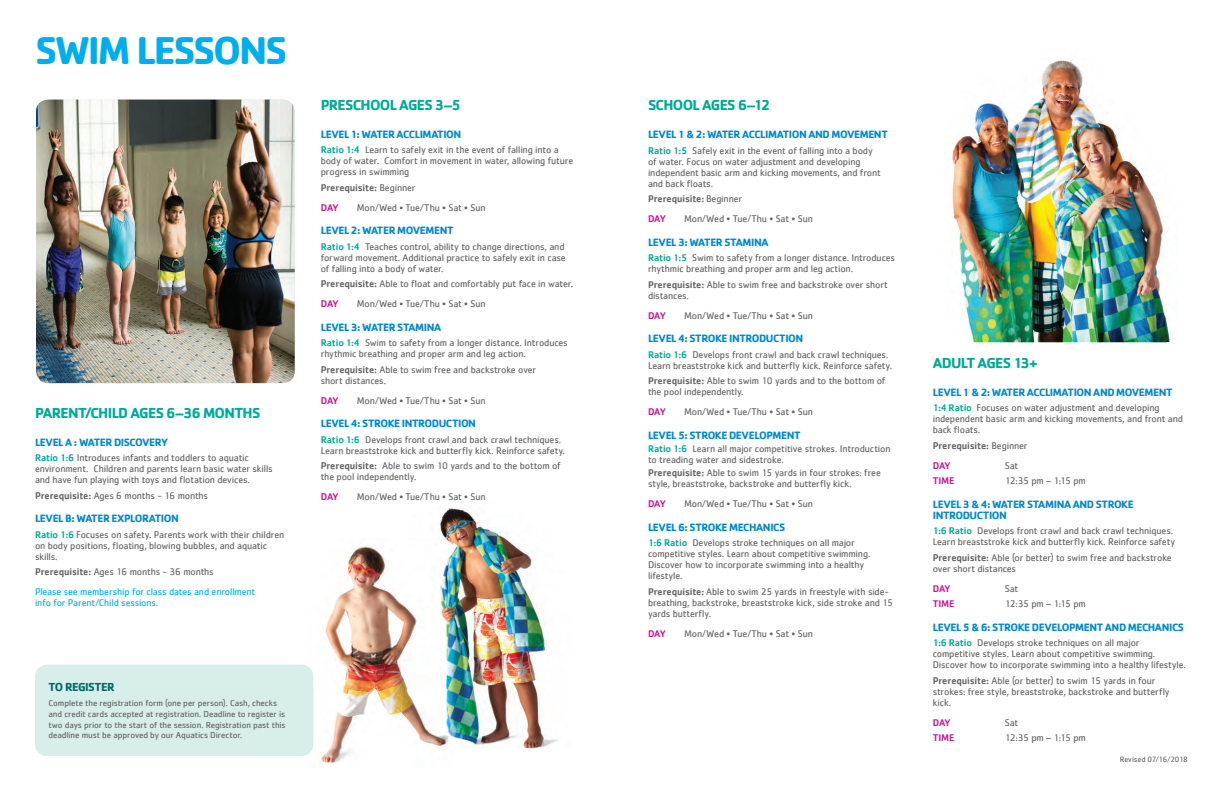
<style>
.page{position:relative;width:1224px;height:792px;background:#fff}
.page>*{position:absolute;margin:0;border:0;box-sizing:border-box;transform-origin:0 0}
.t1{font:700 40px "Cachet";letter-spacing:-.055em;color:#00aeef}
.t2{font:700 15px "Cachet";letter-spacing:-.05em;color:#00ab95}
.t3{font:700 12px "Cachet";letter-spacing:-.045em;color:#016a69}
.t4{font:700 11px/11px "Cachet";letter-spacing:-.04em;color:#0089cf}
.t5{font:10px/11px "Cachet";letter-spacing:-.015em;color:#636366}
.t6{font:10px/20px "Cachet";letter-spacing:-.015em;color:#00aeef}
.t7{font:500 10px/20px "Cachet";letter-spacing:-.015em;color:#636366}
.t8{font:500 10px "Cachet";letter-spacing:-.02em;color:#c5168c}
.t9{font:9px/10.8px "Cachet";letter-spacing:-.01em;color:#636366}
.t10{font:8px "Cachet";letter-spacing:-.015em;color:#636366}
.s1{font-weight:500;color:#00ab95}
.s2{font-weight:500}
.s3{font-weight:500;color:#636366}
.s4{color:#636366}
.s5{font-weight:400}
.s6{color:#c5168c}
.s7{font-weight:500;color:#c5168c}
</style>
<div class="page">
<img style="left:440px;top:508px;width:118px;height:241px">
<img style="left:304px;top:539px;width:150px;height:225px">
<img style="left:952px;top:60px;width:218px;height:282px">
<img style="left:36px;top:100px;width:259px;height:283px">
<div style="left:35px;top:665px;width:278px;height:91px;background:#d8eeea;border-radius:12px"></div>
<h1 class="t1" style="left:35px;top:24px;width:254px">SWIM LESSONS</h1>
<h2 class="t2" style="left:35px;top:403px;width:227px">PARENT/CHILD AGES 6–36 MONTHS</h2>
<p class="t4" style="left:35px;top:436px;width:135px">LEVEL A : WATER DISCOVERY</p>
<p class="t5" style="left:35px;top:452px;width:239px"><span class="s1">Ratio 1:6</span> Introduces infants and toddlers to aquatic environment. Children and parents learn basic water skills and have fun playing with toys and flotation devices.</p>
<p class="t5" style="left:35px;top:490px;width:175px"><span class="s2">Prerequisite:</span> Ages 6 months - 16 months</p>
<p class="t4" style="left:35px;top:513px;width:145px">LEVEL B: WATER EXPLORATION</p>
<p class="t5" style="left:35px;top:529px;width:251px"><span class="s1">Ratio 1:6</span> Focuses on safety. Parents work with their children on body positions, floating, blowing bubbles, and aquatic skills.</p>
<p class="t6" style="left:35px;top:562px;width:222px"><span class="s3">Prerequisite:</span> <span class="s4">Ages 16 months - 36 months<br></span>Please see membership for class dates and enrollment</p>
<p class="t6" style="left:35px;top:593px;width:125px">info for Parent/Child sessions.</p>
<p class="t3" style="left:48px;top:679px;width:68px">TO REGISTER</p>
<p class="t9" style="left:48px;top:697px;width:239px">Complete the registration form (one per person). Cash, checks and credit cards accepted at registration. Deadline to register is two days prior to the start of the session. Registration past this deadline must be approved by our Aquatics Director.</p>
<h2 class="t2" style="left:321px;top:95px;width:142px">PRESCHOOL AGES 3–5</h2>
<p class="t4" style="left:321px;top:128px;width:142px">LEVEL 1: WATER ACCLIMATION</p>
<p class="t5" style="left:321px;top:144px;width:254px"><span class="s1">Ratio 1:4</span> Learn to safely exit in the event of falling into a body of water. Comfort in movement in water, allowing future progress in swimming</p>
<p class="t7" style="left:321px;top:177px;width:96px">Prerequisite: <span class="s5">Beginner<br></span><span class="s6">DAY</span></p>
<p class="t5" style="left:357px;top:202px;width:130px">Mon/Wed • Tue/Thu • Sat • Sun</p>
<p class="t4" style="left:321px;top:225px;width:134px">LEVEL 2: WATER MOVEMENT</p>
<p class="t5" style="left:321px;top:241px;width:247px;text-align:justify"><span class="s1">Ratio 1:4</span> Teaches control, ability to change directions, and forward movement. Additional practice to safely exit in case of falling into a body of water.</p>
<p class="t5" style="left:321px;top:274px;width:254px;line-height:20px"><span class="s2">Prerequisite:</span> Able to float and comfortably put face in water.<br><span class="s7">DAY</span></p>
<p class="t5" style="left:357px;top:298px;width:130px">Mon/Wed • Tue/Thu • Sat • Sun</p>
<p class="t4" style="left:321px;top:321px;width:122px">LEVEL 3: WATER STAMINA</p>
<p class="t5" style="left:321px;top:337px;width:249px"><span class="s1">Ratio 1:4</span> Swim to safety from a longer distance. Introduces rhythmic breathing and proper arm and leg action.</p>
<p class="t5" style="left:321px;top:364px;width:217px"><span class="s2">Prerequisite:</span> Able to swim free and backstroke over short distances.</p>
<p class="t8" style="left:321px;top:394px;width:20px">DAY</p>
<p class="t5" style="left:357px;top:395px;width:130px">Mon/Wed • Tue/Thu • Sat • Sun</p>
<p class="t4" style="left:321px;top:418px;width:157px">LEVEL 4: STROKE INTRODUCTION</p>
<p class="t5" style="left:321px;top:434px;width:246px"><span class="s1">Ratio 1:6</span> Develops front crawl and back crawl techniques.<br>Learn breaststroke kick and butterfly kick. Reinforce safety.</p>
<p class="t5" style="left:321px;top:460px;width:241px"><span class="s2">Prerequisite:</span> Able to swim 10 yards and to the bottom of the pool independently.</p>
<p class="t8" style="left:321px;top:491px;width:20px">DAY</p>
<p class="t5" style="left:357px;top:491px;width:130px">Mon/Wed • Tue/Thu • Sat • Sun</p>
<h2 class="t2" style="left:648px;top:95px;width:124px">SCHOOL AGES 6–12</h2>
<p class="t4" style="left:648px;top:128px;width:241px">LEVEL 1 &amp; 2: WATER ACCLIMATION AND MOVEMENT</p>
<p class="t5" style="left:648px;top:144px;width:234px"><span class="s1">Ratio 1:5</span> Safely exit in the event of falling into a body of water. Focus on water adjustment and developing independent basic arm and kicking movements, and front and back floats.</p>
<p class="t7" style="left:648px;top:188px;width:96px">Prerequisite: <span class="s5">Beginner<br></span><span class="s6">DAY</span></p>
<p class="t5" style="left:684px;top:213px;width:130px">Mon/Wed • Tue/Thu • Sat • Sun</p>
<p class="t4" style="left:648px;top:236px;width:122px">LEVEL 3: WATER STAMINA</p>
<p class="t5" style="left:648px;top:252px;width:249px"><span class="s1">Ratio 1:5</span> Swim to safety from a longer distance. Introduces rhythmic breathing and proper arm and leg action.</p>
<p class="t5" style="left:648px;top:278px;width:241px"><span class="s2">Prerequisite:</span> Able to swim free and backstroke over short distances.</p>
<p class="t8" style="left:648px;top:309px;width:20px">DAY</p>
<p class="t5" style="left:684px;top:309px;width:130px">Mon/Wed • Tue/Thu • Sat • Sun</p>
<p class="t4" style="left:648px;top:332px;width:157px">LEVEL 4: STROKE INTRODUCTION</p>
<p class="t5" style="left:648px;top:348px;width:246px"><span class="s1">Ratio 1:6</span> Develops front crawl and back crawl techniques.<br>Learn breaststroke kick and butterfly kick. Reinforce safety.</p>
<p class="t5" style="left:648px;top:375px;width:239px"><span class="s2">Prerequisite:</span> Able to swim 10 yards and to the bottom of the pool independently.</p>
<p class="t8" style="left:648px;top:406px;width:20px">DAY</p>
<p class="t5" style="left:684px;top:406px;width:130px">Mon/Wed • Tue/Thu • Sat • Sun</p>
<p class="t4" style="left:648px;top:429px;width:154px">LEVEL 5: STROKE DEVELOPMENT</p>
<p class="t5" style="left:648px;top:443px;width:244px"><span class="s1">Ratio 1:6</span> Learn all major competitive strokes. Introduction to treading water and sidestroke.</p>
<p class="t5" style="left:648px;top:467px;width:234px"><span class="s2">Prerequisite:</span> Able to swim 15 yards in four strokes: free style, breaststroke, backstroke and butterfly kick.</p>
<p class="t8" style="left:648px;top:498px;width:20px">DAY</p>
<p class="t5" style="left:684px;top:498px;width:130px">Mon/Wed • Tue/Thu • Sat • Sun</p>
<p class="t4" style="left:648px;top:521px;width:139px">LEVEL 6: STROKE MECHANICS</p>
<p class="t5" style="left:648px;top:537px;width:224px"><span class="s1">1:6 Ratio</span> Develops stroke techniques on all major competitive styles. Learn about competitive swimming.<br>Discover how to incorporate swimming into a healthy lifestyle.</p>
<p class="t5" style="left:648px;top:586px;width:247px"><span class="s2">Prerequisite:</span> Able to swim 25 yards in freestyle with side&shy;breathing, backstroke, breaststroke kick, side stroke and 15 yards butterfly.</p>
<p class="t8" style="left:648px;top:627px;width:20px">DAY</p>
<p class="t5" style="left:684px;top:628px;width:130px">Mon/Wed • Tue/Thu • Sat • Sun</p>
<h2 class="t2" style="left:933px;top:353px;width:107px">ADULT AGES 13+</h2>
<p class="t4" style="left:933px;top:386px;width:241px">LEVEL 1 &amp; 2: WATER ACCLIMATION AND MOVEMENT</p>
<p class="t5" style="left:933px;top:402px;width:252px"><span class="s1">1:4 Ratio</span> Focuses on water adjustment and developing independent basic arm and kicking movements, and front and back floats.</p>
<p class="t7" style="left:933px;top:435px;width:96px">Prerequisite: <span class="s5">Beginner<br></span><span class="s6">DAY</span></p>
<p class="t5" style="left:1005px;top:460px;width:15px">Sat</p>
<p class="t8" style="left:933px;top:475px;width:23px">TIME</p>
<p class="t5" style="left:1005px;top:475px;width:83px">12:35 pm – 1:15 pm</p>
<p class="t4" style="left:933px;top:498px;width:203px">LEVEL 3 &amp; 4: WATER STAMINA AND STROKE<br>INTRODUCTION</p>
<p class="t5" style="left:933px;top:525px;width:244px"><span class="s1">1:6 Ratio</span> Develops front crawl and back crawl techniques.<br>Learn breaststroke kick and butterfly kick. Reinforce safety</p>
<p class="t5" style="left:933px;top:552px;width:241px"><span class="s2">Prerequisite:</span> Able (or better) to swim free and backstroke over short distances</p>
<p class="t8" style="left:933px;top:582px;width:20px">DAY</p>
<p class="t5" style="left:1005px;top:583px;width:15px">Sat</p>
<p class="t8" style="left:933px;top:598px;width:23px">TIME</p>
<p class="t5" style="left:1005px;top:598px;width:83px">12:35 pm – 1:15 pm</p>
<p class="t4" style="left:933px;top:621px;width:253px">LEVEL 5 &amp; 6: STROKE DEVELOPMENT AND MECHANICS</p>
<p class="t5" style="left:933px;top:637px;width:255px"><span class="s1">1:6 Ratio</span> Develops stroke techniques on all major competitive styles. Learn about competitive swimming.<br>Discover how to incorporate swimming into a healthy lifestyle.</p>
<p class="t5" style="left:933px;top:675px;width:238px"><span class="s2">Prerequisite:</span> Able (or better) to swim 15 yards in four strokes: free style, breaststroke, backstroke and butterfly kick.</p>
<p class="t8" style="left:933px;top:716px;width:20px">DAY</p>
<p class="t5" style="left:1005px;top:717px;width:15px">Sat</p>
<p class="t8" style="left:933px;top:732px;width:23px">TIME</p>
<p class="t5" style="left:1005px;top:732px;width:83px">12:35 pm – 1:15 pm</p>
<p class="t10" style="left:1120px;top:754px;width:70px">Revised 07/16/2018</p>
</div>
